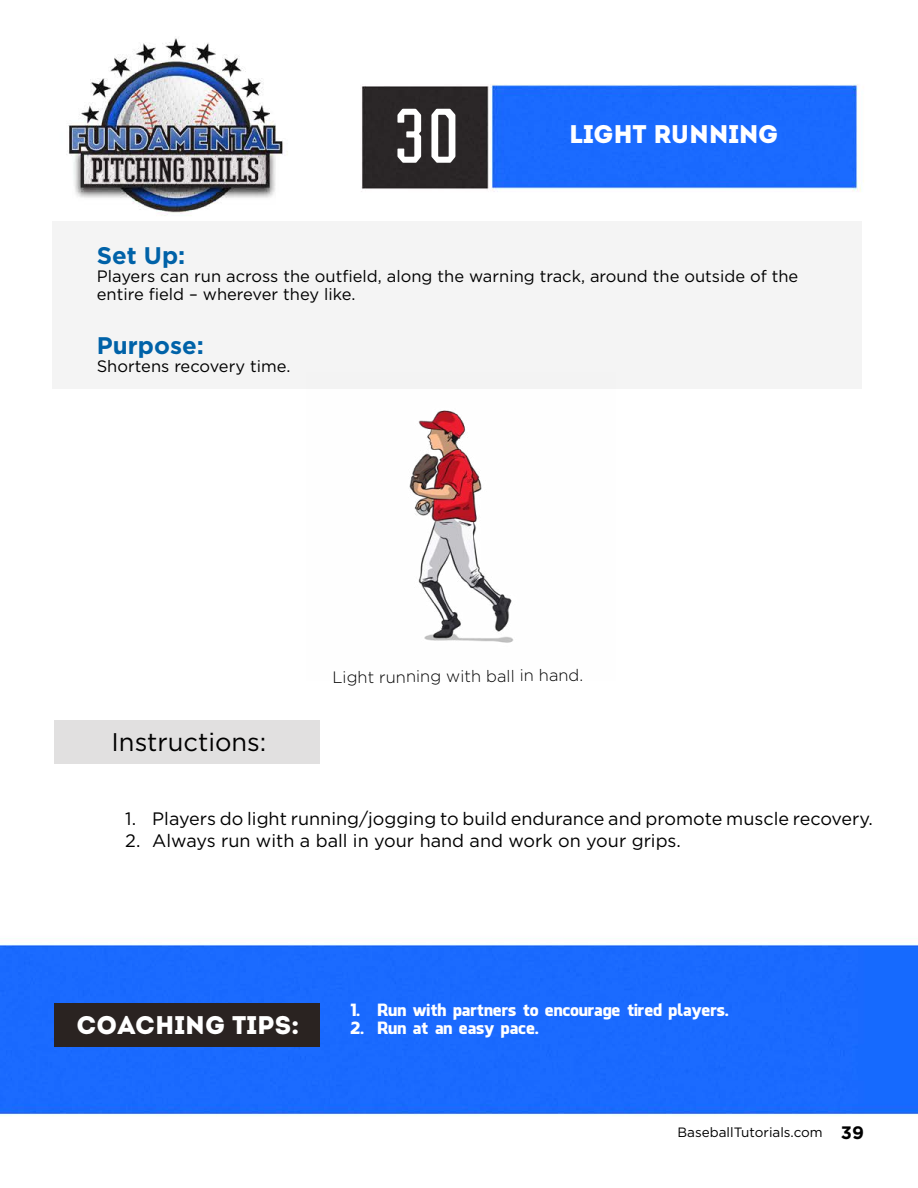
<style>
.page{position:relative;width:918px;height:1188px;background:#fff}
.page>*{position:absolute;margin:0;border:0;box-sizing:border-box;transform-origin:0 0}
.t1{font:54px "PROMESH";color:#fff}
.t2{font:25.5px "Intro";letter-spacing:-.01em;color:#fff}
.t3{font:25.5px "Gotham";color:#000}
.t4{font:700 24px "Gotham";color:#0062a8}
.t5{font:18px "Gotham";color:#000}
.t6{font:16.5px/18px "Gotham";color:#000}
.t7{font:16.5px "Facebook Letter Faces";letter-spacing:-.005em;color:#fff}
.t8{font:300 16.5px "Gotham";color:#000}
.t9{font:13.5px "Gotham";color:#000}
.s1{font-weight:700;font-size:18px}
</style>
<div class="page">
<img style="left:0;top:38px;width:918px;height:1078px">
<div style="left:52px;top:221px;width:810px;height:168px;background:#f4f4f4"></div>
<div style="left:54px;top:720px;width:266px;height:44px;background:#e1e0e0"></div>
<img style="left:307px;top:389px;width:308px;height:292px">
<div style="left:54px;top:1003px;width:266px;height:44px;background:#2a2321"></div>
<h1 class="t1" style="left:392px;top:109px;width:70px">30</h1>
<h2 class="t2" style="left:569px;top:119px;width:211px">LIGHT RUNNING</h2>
<h3 class="t4" style="left:97px;top:239px;width:90px">Set Up:</h3>
<p class="t6" style="left:97px;top:267px;width:703px">Players can run across the outfield, along the warning track, around the outside of the entire field – wherever they like.</p>
<h3 class="t4" style="left:97px;top:329px;width:109px">Purpose:</h3>
<p class="t6" style="left:97px;top:357px;width:195px">Shortens recovery time.</p>
<h2 class="t3" style="left:112px;top:728px;width:156px">Instructions:</h2>
<p class="t8" style="left:332px;top:669px;width:252px;rotate:-1deg">Light running with ball in hand.</p>
<p class="t5" style="left:125px;top:809px;width:749px">1. Players do light running/jogging to build endurance and promote muscle recovery.</p>
<p class="t5" style="left:125px;top:830px;width:557px">2. Always run with a ball in your hand and work on your grips.</p>
<h2 class="t2" style="left:76px;top:1009px;width:224px">COACHING TIPS:</h2>
<p class="t7" style="left:350px;top:1000px;width:380px">1. Run with partners to encourage tired players.</p>
<p class="t7" style="left:350px;top:1018px;width:190px">2. Run at an easy pace.</p>
<p class="t9" style="left:678px;top:1125px;width:188px">BaseballTutorials.com <span class="s1">39</span></p>
</div>
